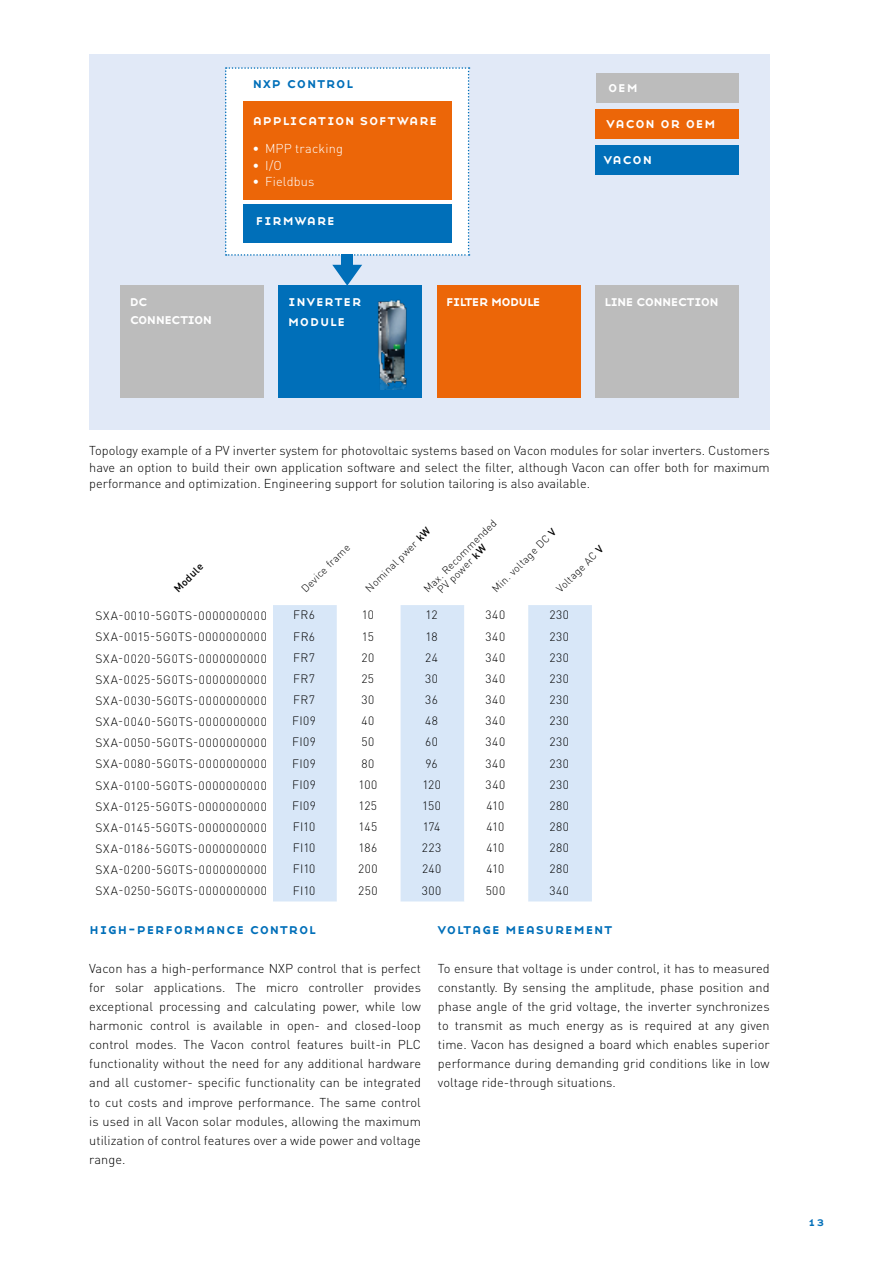
<style>
.page{position:relative;width:893px;height:1263px;background:#fff}
.page>*{position:absolute;margin:0;border:0;box-sizing:border-box;transform-origin:0 0}
.t1{font:15px/19.5px "Base Nine SC";color:#fff}
.t2{font:15px "Base Nine SC";letter-spacing:.01em;color:#006fb9}
.t3{font:15px/18px "Base Nine SC";letter-spacing:-.09em;color:#fff}
.t4{font:15px "Base Nine SC";letter-spacing:-.085em;color:#fff}
.t5{font:300 12.75px/19.2px "DIN Pro";letter-spacing:.005em;color:#000;text-align:justify}
.t6{font:300 12.75px "DIN Pro";letter-spacing:.015em;color:#fff}
.t7{font:12.75px "Base Nine SC";color:#006fb9}
.t8{font:300 12px "DIN Pro";letter-spacing:.055em;color:#000}
.t9{font:300 10.5px/10.5px "DIN Pro";color:#000}
.t10{font:500 10.5px "DIN Pro";color:#000}
.s1{font-weight:500}
</style>
<div class="page">
<svg style="left:273px;top:605px;width:319px;height:296px;fill:#d8e7f8"></svg>
<svg style="left:464px;top:605px;width:64px;height:296px"></svg>
<div style="left:89px;top:54px;width:681px;height:375px;background:#e1e9f7"></div>
<div style="left:120px;top:286px;width:144px;height:112px;background:#bcbcbc"></div>
<div style="left:595px;top:286px;width:143px;height:112px;background:#bcbcbc"></div>
<div style="left:596px;top:73px;width:142px;height:30px;background:#bcbcbc"></div>
<div style="left:595px;top:109px;width:143px;height:30px;background:#ec6608"></div>
<div style="left:595px;top:145px;width:143px;height:30px;background:#006fb9"></div>
<div style="left:437px;top:286px;width:143px;height:112px;background:#ec6608"></div>
<svg style="left:225px;top:67px;width:245px;height:189px;background:#f6f8f9"></svg>
<div style="left:243px;top:204px;width:209px;height:39px;background:#006fb9"></div>
<div style="left:243px;top:101px;width:209px;height:98px;background:#ec6608"></div>
<div style="left:342px;top:254px;width:11px;height:21px;background:#006fb9"></div>
<svg style="left:332px;top:265px;width:30px;height:21px"></svg>
<div style="left:279px;top:286px;width:143px;height:112px;background:#006fb9"></div>
<img style="left:378px;top:299px;width:29px;height:90px">
<p class="t2" style="left:252px;top:73px;width:102px">nxp control</p>
<p class="t1" style="left:252px;top:110px;width:187px">application software</p>
<p class="t6" style="left:252px;top:139px;width:92px">• MPP tracking</p>
<p class="t6" style="left:252px;top:155px;width:31px">• I/O</p>
<p class="t6" style="left:252px;top:172px;width:64px">• Fieldbus</p>
<p class="t1" style="left:255px;top:210px;width:81px">firmware</p>
<p class="t1" style="left:608px;top:77px;width:32px">oem</p>
<p class="t1" style="left:607px;top:113px;width:111px">vacon or oem</p>
<p class="t1" style="left:604px;top:149px;width:50px">vacon</p>
<p class="t3" style="left:129px;top:292px;width:85px">dc connection</p>
<p class="t4" style="left:604px;top:291px;width:116px">line connection</p>
<p class="t3" style="left:446px;top:292px;width:96px">filter module</p>
<p class="t1" style="left:288px;top:291px;width:76px">inverter module</p>
<p class="t5" style="left:89px;top:441px;width:682px;line-height:16.5px">Topology example of a PV inverter system for photovoltaic systems based on Vacon modules for solar inverters. Customers have an option to build their own application software and select the filter, although Vacon can offer both for maximum performance and optimization. Engineering support for solution tailoring is also available.</p>
<p class="t10" style="left:170px;top:584px;width:38px;rotate:-45deg">Module</p>
<p class="t9" style="left:299px;top:586px;width:65px;rotate:-45deg">Device frame</p>
<p class="t9" style="left:427px;top:580px;width:91px;text-indent:-9px;rotate:-45deg">Max. Recommended<br>PV power <span class="s1">kW</span></p>
<p class="t9" style="left:363px;top:586px;width:88px;rotate:-45deg">Nominal pwer <span class="s1">kW</span></p>
<p class="t9" style="left:490px;top:586px;width:87px;rotate:-45deg">Min. voltage DC <span class="s1">V</span></p>
<p class="t9" style="left:554px;top:586px;width:63px;rotate:-45deg">Voltage AC <span class="s1">V</span></p>
<p class="t8" style="left:95px;top:607px;width:173px">SXA-0010-5G0TS-0000000000</p>
<p class="t8" style="left:293px;top:606px;width:23px">FR6</p>
<p class="t8" style="left:362px;top:606px;width:14px">10</p>
<p class="t8" style="left:426px;top:606px;width:13px">12</p>
<p class="t8" style="left:486px;top:606px;width:21px">340</p>
<p class="t8" style="left:549px;top:606px;width:21px">230</p>
<p class="t8" style="left:95px;top:628px;width:173px">SXA-0015-5G0TS-0000000000</p>
<p class="t8" style="left:293px;top:627px;width:23px">FR6</p>
<p class="t8" style="left:362px;top:627px;width:14px">15</p>
<p class="t8" style="left:426px;top:627px;width:14px">18</p>
<p class="t8" style="left:486px;top:627px;width:21px">340</p>
<p class="t8" style="left:549px;top:627px;width:21px">230</p>
<p class="t8" style="left:95px;top:649px;width:173px">SXA-0020-5G0TS-0000000000</p>
<p class="t8" style="left:293px;top:648px;width:23px">FR7</p>
<p class="t8" style="left:361px;top:648px;width:14px">20</p>
<p class="t8" style="left:425px;top:648px;width:14px">24</p>
<p class="t8" style="left:486px;top:648px;width:21px">340</p>
<p class="t8" style="left:549px;top:648px;width:21px">230</p>
<p class="t8" style="left:95px;top:670px;width:173px">SXA-0025-5G0TS-0000000000</p>
<p class="t8" style="left:293px;top:669px;width:23px">FR7</p>
<p class="t8" style="left:361px;top:669px;width:14px">25</p>
<p class="t8" style="left:425px;top:669px;width:14px">30</p>
<p class="t8" style="left:486px;top:669px;width:21px">340</p>
<p class="t8" style="left:549px;top:669px;width:21px">230</p>
<p class="t8" style="left:95px;top:691px;width:173px">SXA-0030-5G0TS-0000000000</p>
<p class="t8" style="left:293px;top:690px;width:23px">FR7</p>
<p class="t8" style="left:361px;top:690px;width:14px">30</p>
<p class="t8" style="left:425px;top:690px;width:14px">36</p>
<p class="t8" style="left:486px;top:690px;width:21px">340</p>
<p class="t8" style="left:549px;top:690px;width:21px">230</p>
<p class="t8" style="left:95px;top:712px;width:173px">SXA-0040-5G0TS-0000000000</p>
<p class="t8" style="left:292px;top:712px;width:25px">FI09</p>
<p class="t8" style="left:361px;top:712px;width:14px">40</p>
<p class="t8" style="left:425px;top:712px;width:14px">48</p>
<p class="t8" style="left:486px;top:712px;width:21px">340</p>
<p class="t8" style="left:549px;top:712px;width:21px">230</p>
<p class="t8" style="left:95px;top:734px;width:173px">SXA-0050-5G0TS-0000000000</p>
<p class="t8" style="left:292px;top:733px;width:25px">FI09</p>
<p class="t8" style="left:361px;top:733px;width:14px">50</p>
<p class="t8" style="left:425px;top:733px;width:14px">60</p>
<p class="t8" style="left:486px;top:733px;width:21px">340</p>
<p class="t8" style="left:549px;top:733px;width:21px">230</p>
<p class="t8" style="left:95px;top:755px;width:173px">SXA-0080-5G0TS-0000000000</p>
<p class="t8" style="left:292px;top:754px;width:25px">FI09</p>
<p class="t8" style="left:361px;top:754px;width:14px">80</p>
<p class="t8" style="left:425px;top:754px;width:14px">96</p>
<p class="t8" style="left:486px;top:754px;width:21px">340</p>
<p class="t8" style="left:549px;top:754px;width:21px">230</p>
<p class="t8" style="left:95px;top:776px;width:173px">SXA-0100-5G0TS-0000000000</p>
<p class="t8" style="left:292px;top:775px;width:25px">FI09</p>
<p class="t8" style="left:358px;top:775px;width:20px">100</p>
<p class="t8" style="left:422px;top:775px;width:20px">120</p>
<p class="t8" style="left:486px;top:775px;width:21px">340</p>
<p class="t8" style="left:549px;top:775px;width:21px">230</p>
<p class="t8" style="left:95px;top:797px;width:173px">SXA-0125-5G0TS-0000000000</p>
<p class="t8" style="left:292px;top:796px;width:25px">FI09</p>
<p class="t8" style="left:359px;top:796px;width:20px">125</p>
<p class="t8" style="left:422px;top:796px;width:20px">150</p>
<p class="t8" style="left:486px;top:796px;width:19px">410</p>
<p class="t8" style="left:549px;top:796px;width:21px">280</p>
<p class="t8" style="left:95px;top:818px;width:173px">SXA-0145-5G0TS-0000000000</p>
<p class="t8" style="left:293px;top:817px;width:24px">FI10</p>
<p class="t8" style="left:358px;top:817px;width:20px">145</p>
<p class="t8" style="left:423px;top:817px;width:19px">174</p>
<p class="t8" style="left:487px;top:817px;width:19px">410</p>
<p class="t8" style="left:549px;top:817px;width:21px">280</p>
<p class="t8" style="left:95px;top:839px;width:173px">SXA-0186-5G0TS-0000000000</p>
<p class="t8" style="left:293px;top:839px;width:24px">FI10</p>
<p class="t8" style="left:358px;top:839px;width:20px">186</p>
<p class="t8" style="left:422px;top:839px;width:21px">223</p>
<p class="t8" style="left:487px;top:839px;width:19px">410</p>
<p class="t8" style="left:549px;top:839px;width:21px">280</p>
<p class="t8" style="left:95px;top:861px;width:173px">SXA-0200-5G0TS-0000000000</p>
<p class="t8" style="left:293px;top:860px;width:24px">FI10</p>
<p class="t8" style="left:358px;top:860px;width:21px">200</p>
<p class="t8" style="left:422px;top:860px;width:21px">240</p>
<p class="t8" style="left:487px;top:860px;width:19px">410</p>
<p class="t8" style="left:549px;top:860px;width:21px">280</p>
<p class="t8" style="left:95px;top:882px;width:173px">SXA-0250-5G0TS-0000000000</p>
<p class="t8" style="left:293px;top:881px;width:24px">FI10</p>
<p class="t8" style="left:358px;top:881px;width:21px">250</p>
<p class="t8" style="left:422px;top:881px;width:21px">300</p>
<p class="t8" style="left:486px;top:881px;width:21px">500</p>
<p class="t8" style="left:549px;top:881px;width:21px">340</p>
<p class="t2" style="left:89px;top:919px;width:228px">high-performance control</p>
<p class="t5" style="left:89px;top:957px;width:333px">Vacon has a high-performance NXP control that is perfect for solar applications. The micro controller provides exceptional processing and calculating power, while low harmonic control is available in open- and closed-loop control modes. The Vacon control features built-in PLC functionality without the need for any additional hardware and all customer- specific functionality can be integrated to cut costs and improve performance. The same control is used in all Vacon solar modules, allowing the maximum utilization of control features over a wide power and voltage range.</p>
<p class="t2" style="left:438px;top:919px;width:176px">voltage measurement</p>
<p class="t5" style="left:438px;top:957px;width:333px">To ensure that voltage is under control, it has to measured constantly. By sensing the amplitude, phase position and phase angle of the grid voltage, the inverter synchronizes to transmit as much energy as is required at any given time. Vacon has designed a board which enables superior performance during demanding grid conditions like in low voltage ride-through situations.</p>
<p class="t7" style="left:808px;top:1213px;width:19px">13</p>
</div>
